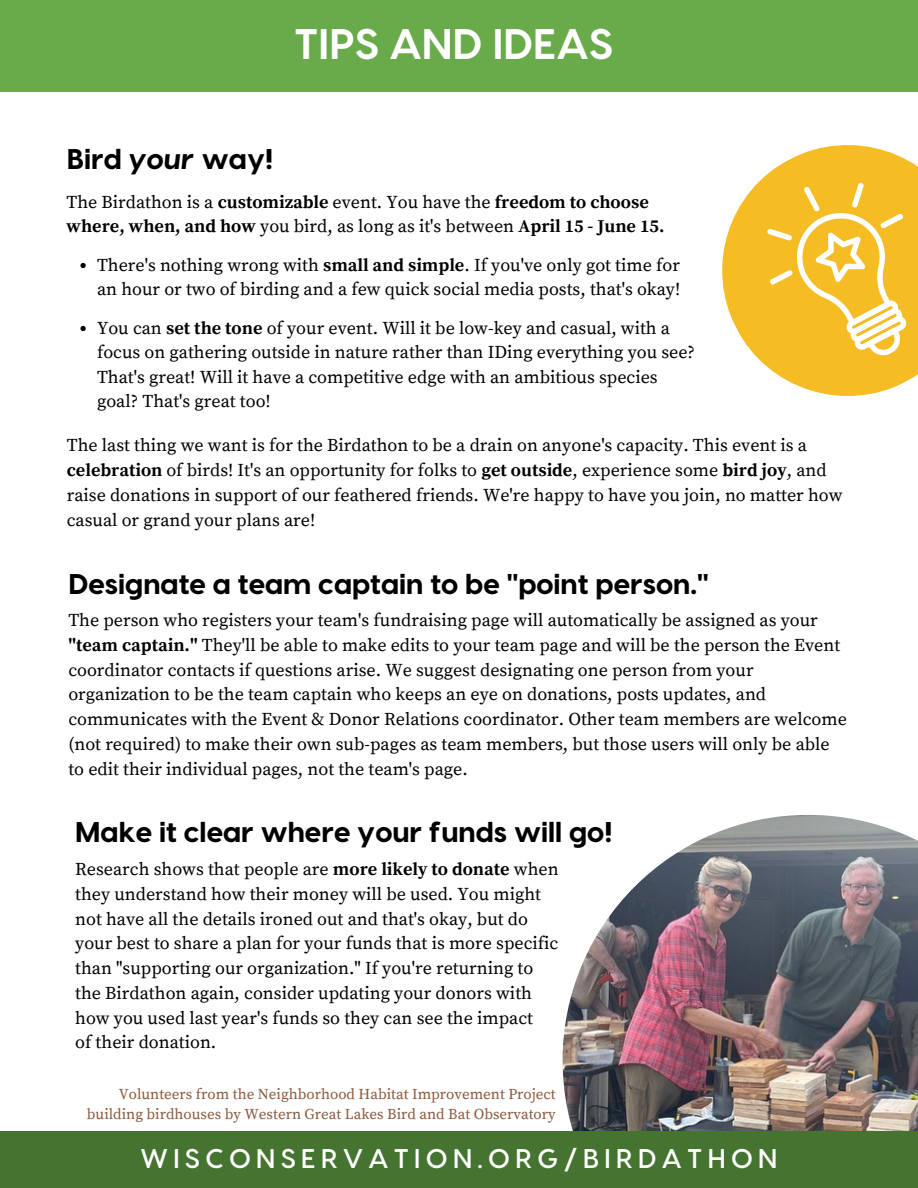
<style>
.page{position:relative;width:918px;height:1188px;background:#fff}
.page>*{position:absolute;margin:0;border:0;box-sizing:border-box;transform-origin:0 0}
.t1{font:700 42.75px "Visby CF";color:#fff}
.t2{font:800 28.5px "Visby CF";color:#000}
.t3{font:600 27px "Visby CF";letter-spacing:.2em;color:#fff}
.t4{font:18px/24.8px "Source Serif Pro";color:#000}
.t5{font:700 18px/24.5px "Source Serif Pro";color:#000}
.t6{font:15px/20.2px "Source Serif Pro";color:#8a593d;text-align:right}
.s1{font-style:italic}
.s2{font-weight:400}
.s3{font-weight:700}
</style>
<div class="page">
<div style="left:0;top:0;width:918px;height:92px;background:#69aa4b"></div>
<img style="left:563px;top:815px;width:355px;height:316px">
<div style="left:0;top:1131px;width:918px;height:57px;background:#457330"></div>
<svg style="left:722px;top:145px;width:196px;height:251px;fill:#f5bc24"></svg>
<svg style="left:766px;top:182px;width:145px;height:179px"></svg>
<svg style="left:80px;top:263px;width:6px;height:5px"></svg>
<svg style="left:80px;top:326px;width:6px;height:5px"></svg>
<p class="t1" style="left:294px;top:16px;width:321px">TIPS AND IDEAS</p>
<h4 class="t2" style="left:67px;top:141px;width:208px">Bird <span class="s1">your</span> way!</h4>
<p class="t5" style="left:66px;top:190px;width:599px"><span class="s2">The Birdathon is a</span> customizable <span class="s2">event. You have the</span> freedom to choose where, when, and how <span class="s2">you bird, as long as it's between</span> April 15 - June 15.</p>
<h3 class="t4" style="left:97px;top:253px;width:585px">There's nothing wrong with <span class="s3">small and simple</span>. If you've only got time for an hour or two of birding and a few quick social media posts, that's okay!</h3>
<p class="t4" style="left:97px;top:316px;width:600px">You can <span class="s3">set the tone</span> of your event. Will it be low-key and casual, with a focus on gathering outside in nature rather than IDing everything you see?<br>That's great! Will it have a competitive edge with an ambitious species goal? That's great too!</p>
<p class="t4" style="left:67px;top:434px;width:777px">The last thing we want is for the Birdathon to be a drain on anyone's capacity. This event is a <span class="s3">celebration</span> of birds! It's an opportunity for folks to <span class="s3">get outside</span>, experience some <span class="s3">bird joy</span>, and raise donations in support of our feathered friends. We're happy to have you join, no matter how casual or grand your plans are!</p>
<h3 class="t2" style="left:68px;top:565px;width:642px">Designate a team captain to be "point person."</h3>
<h4 class="t4" style="left:68px;top:609px;width:780px">The person who registers your team's fundraising page will automatically be assigned as your <span class="s3">"team captain."</span> They'll be able to make edits to your team page and will be the person the Event coordinator contacts if questions arise. We suggest designating one person from your organization to be the team captain who keeps an eye on donations, posts updates, and communicates with the Event &amp; Donor Relations coordinator. Other team members are welcome (not required) to make their own sub-pages as team members, but those users will only be able to edit their individual pages, not the team's page.</h4>
<p class="t2" style="left:75px;top:813px;width:539px">Make it clear where your funds will go!</p>
<h3 class="t4" style="left:75px;top:858px;width:485px">Research shows that people are <span class="s3">more likely to donate</span> when they understand how their money will be used. You might not have all the details ironed out and that's okay, but do your best to share a plan for your funds that is more specific than "supporting our organization." If you're returning to the Birdathon again, consider updating your donors with how you used last year's funds so they can see the impact</h3>
<p class="t4" style="left:75px;top:1031px;width:143px">of their donation.</p>
<p class="t6" style="left:87px;top:1085px;width:470px">Volunteers from the Neighborhood Habitat Improvement Project building birdhouses by Western Great Lakes Bird and Bat Observatory</p>
<p class="t3" style="left:141px;top:1141px;width:638px">WISCONSERVATION.ORG/BIRDATHON</p>
</div>
